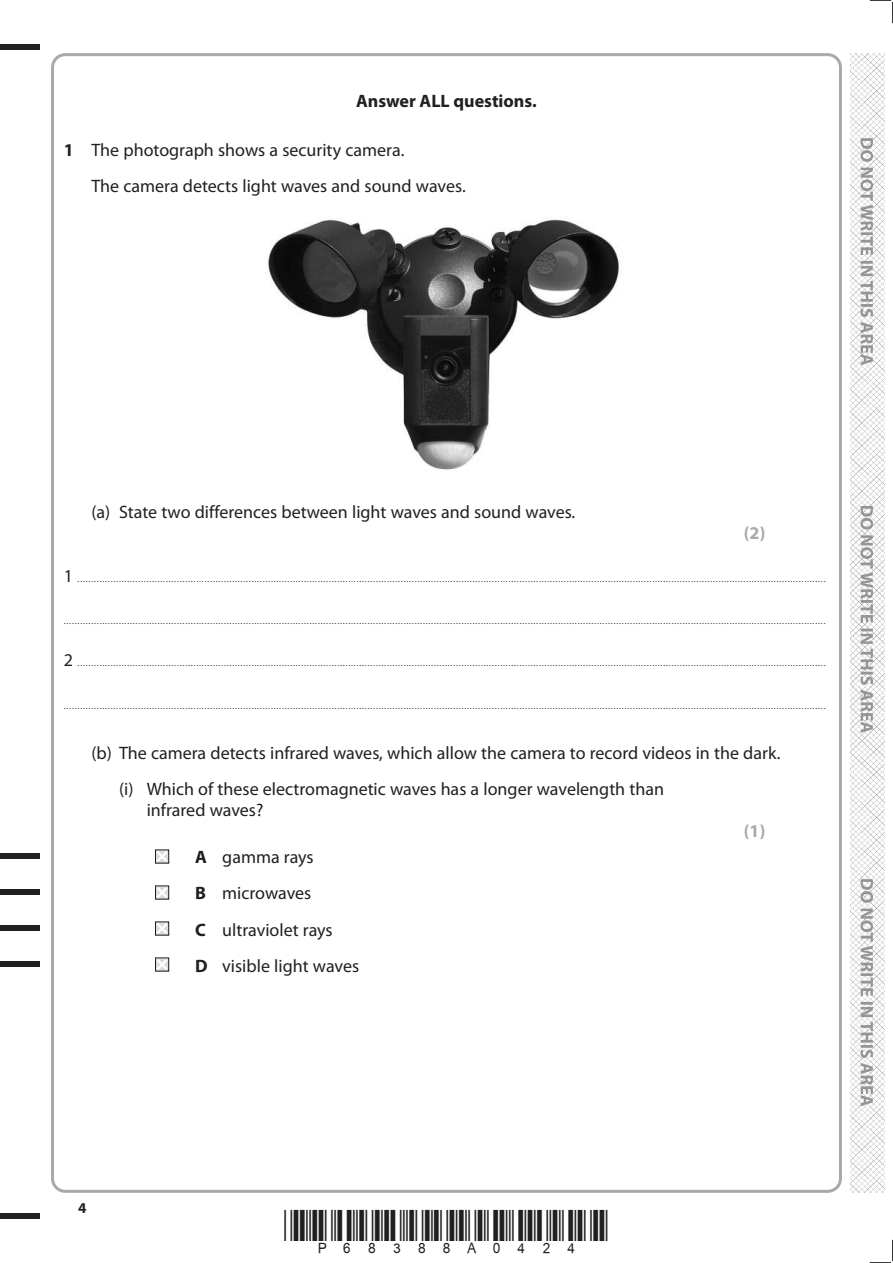
<style>
.page{position:relative;width:893px;height:1263px;background:#fff}
.page>*{position:absolute;margin:0;border:0;box-sizing:border-box;transform-origin:0 0}
.t1{font:18px/36px "Myriad Pro";color:#221f1f}
.t2{font:700 18px "Myriad Pro";color:#221f1f}
.t3{font:700 18px "Myriad Pro";color:#a7a9ab}
.t4{font:700 15px "Myriad Pro";color:#221f1f}
.t5{font:9px "Myriad Pro";color:#221f1f}
.s1{font-weight:700}
.s2{font-size:18px}
</style>
<div class="page">
<div style="left:0;top:44px;width:40px;height:5px;background:#221f1f"></div>
<div style="left:0;top:1214px;width:40px;height:5px;background:#221f1f"></div>
<svg style="left:870px;top:0;width:23px;height:23px"></svg>
<svg style="left:870px;top:1240px;width:23px;height:23px"></svg>
<img style="left:850px;top:53px;width:34px;height:1140px">
<svg style="left:860px;top:138px;width:13px;height:968px"></svg>
<img style="left:268px;top:218px;width:353px;height:252px">
<svg style="left:155px;top:849px;width:15px;height:15px"></svg>
<svg style="left:155px;top:885px;width:15px;height:15px"></svg>
<svg style="left:155px;top:921px;width:15px;height:15px"></svg>
<svg style="left:155px;top:957px;width:15px;height:15px"></svg>
<div style="left:0;top:853px;width:40px;height:6px;background:#221f1f"></div>
<div style="left:0;top:889px;width:40px;height:6px;background:#221f1f"></div>
<div style="left:0;top:925px;width:40px;height:6px;background:#221f1f"></div>
<div style="left:0;top:961px;width:40px;height:6px;background:#221f1f"></div>
<h1 class="t2" style="left:356px;top:94px;width:182px">Answer ALL questions.</h1>
<h1 class="t1" style="left:91px;top:133px;width:376px;text-indent:-28px"><span class="s1">1</span> The photograph shows a security camera.<br>The camera detects light waves and sound waves.</h1>
<h1 class="t1" style="left:91px;top:496px;width:485px">(a) State two differences between light waves and sound waves.</h1>
<h1 class="t3" style="left:744px;top:526px;width:23px">(2)</h1>
<p class="t5" style="left:64px;top:575px;width:763px"><span class="s2">1</span> ...............................................................................................................................................................................................................................................................................</p>
<p class="t5" style="left:64px;top:617px;width:763px">....................................................................................................................................................................................................................................................................................</p>
<p class="t5" style="left:64px;top:660px;width:763px"><span class="s2">2</span> ...............................................................................................................................................................................................................................................................................</p>
<p class="t5" style="left:64px;top:702px;width:763px">....................................................................................................................................................................................................................................................................................</p>
<h1 class="t1" style="left:119px;top:737px;width:663px;text-indent:-28px">(b) The camera detects infrared waves, which allow the camera to record videos in the dark. (i) Which of these electromagnetic waves has a longer wavelength than</h1>
<h1 class="t1" style="left:147px;top:794px;width:118px">infrared waves?</h1>
<h1 class="t3" style="left:744px;top:824px;width:23px">(1)</h1>
<h1 class="t1" style="left:195px;top:841px;width:165px"><span class="s1">A</span> gamma rays<br><span class="s1">B</span> microwaves<br><span class="s1">C</span> ultraviolet rays<br><span class="s1">D</span> visible light waves</h1>
<h2 class="t4" style="left:78px;top:1202px;width:10px">4</h2>
</div>
